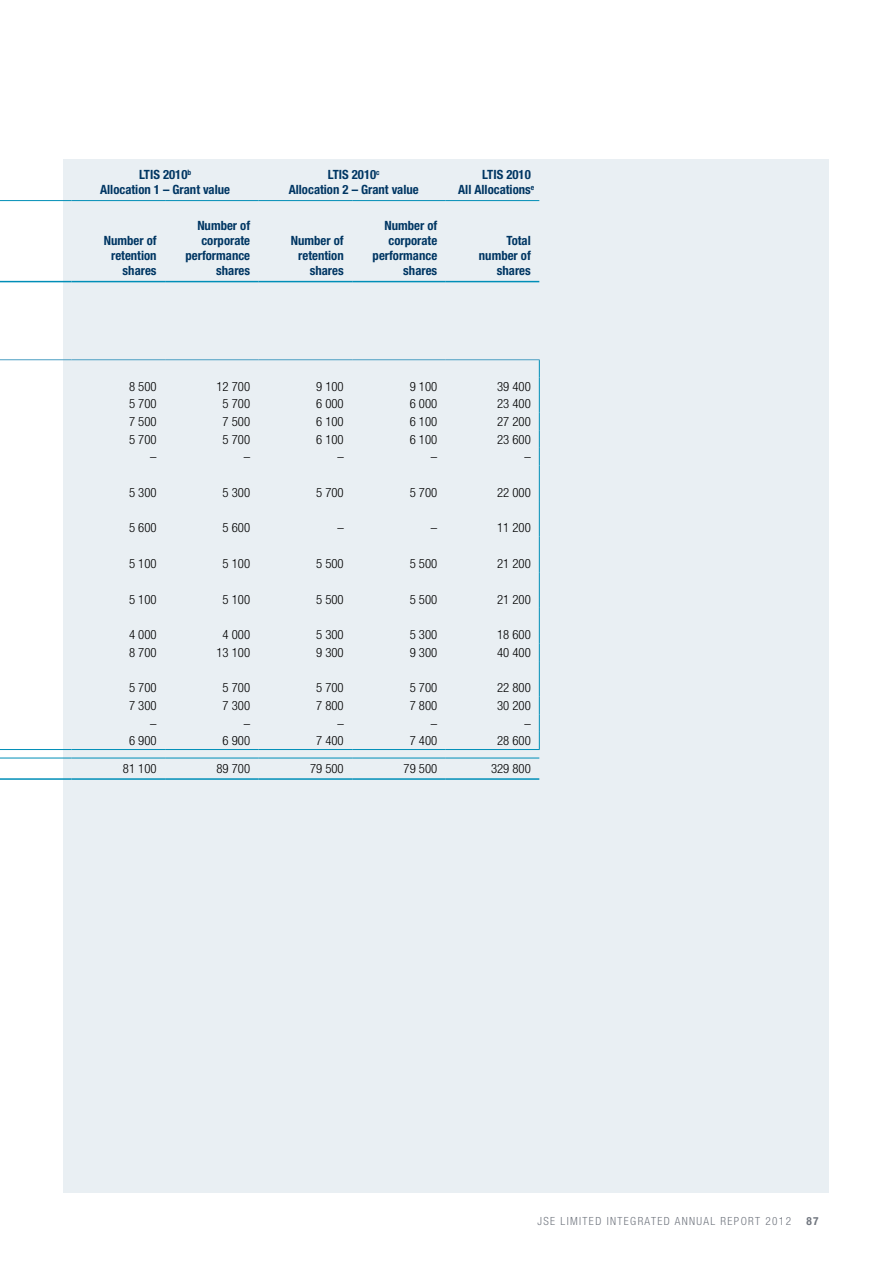
<style>
.page{position:relative;width:893px;height:1263px;background:#fff}
.page>*{position:absolute;margin:0;border:0;box-sizing:border-box;transform-origin:0 0}
.t1{font:300 condensed 12.75px "Helvetica Neue LT Std";color:#000}
.t2{font:700 condensed 12.75px/15px "Helvetica Neue LT Std";color:#003663;text-align:right}
.t3{font:300 condensed 11.25px "Helvetica Neue LT Std";letter-spacing:.12em;color:#727780}
.t4{font:700 condensed 11.25px "Helvetica Neue LT Std";color:#727780}
</style>
<div class="page">
<div style="left:64px;top:159px;width:765px;height:1034px;background:#e9eff3"></div>
<hr style="left:0;top:359px;width:72px;height:1px;background:#4a9ec2">
<hr style="left:72px;top:359px;width:93px;height:1px;background:#4a9ec2">
<hr style="left:165px;top:359px;width:94px;height:1px;background:#4a9ec2">
<hr style="left:259px;top:359px;width:93px;height:1px;background:#4a9ec2">
<hr style="left:352px;top:359px;width:94px;height:1px;background:#4a9ec2">
<hr style="left:446px;top:359px;width:94px;height:1px;background:#4a9ec2">
<hr style="left:0;top:200px;width:72px;height:1px;background:#008eb7">
<hr style="left:446px;top:200px;width:93px;height:1px;background:#008eb7">
<hr style="left:0;top:281px;width:72px;height:1px;background:#008eb7">
<hr style="left:72px;top:281px;width:93px;height:1px;background:#008eb7">
<hr style="left:165px;top:281px;width:94px;height:1px;background:#008eb7">
<hr style="left:259px;top:281px;width:93px;height:1px;background:#008eb7">
<hr style="left:352px;top:281px;width:94px;height:1px;background:#008eb7">
<hr style="left:446px;top:281px;width:93px;height:1px;background:#008eb7">
<hr style="left:0;top:758px;width:72px;height:1px;background:#008eb7">
<hr style="left:72px;top:758px;width:93px;height:1px;background:#008eb7">
<hr style="left:165px;top:758px;width:94px;height:1px;background:#008eb7">
<hr style="left:259px;top:758px;width:93px;height:1px;background:#008eb7">
<hr style="left:352px;top:758px;width:94px;height:1px;background:#008eb7">
<hr style="left:446px;top:758px;width:93px;height:1px;background:#008eb7">
<svg style="left:539px;top:360px;width:1px;height:105px"></svg>
<hr style="left:539px;top:465px;width:1px;height:36px;background:#008eb7">
<hr style="left:539px;top:501px;width:1px;height:36px;background:#008eb7">
<hr style="left:539px;top:537px;width:1px;height:35px;background:#008eb7">
<hr style="left:539px;top:572px;width:1px;height:36px;background:#008eb7">
<hr style="left:539px;top:608px;width:1px;height:35px;background:#008eb7">
<svg style="left:539px;top:643px;width:1px;height:18px"></svg>
<hr style="left:539px;top:661px;width:1px;height:36px;background:#008eb7">
<svg style="left:539px;top:697px;width:1px;height:52px"></svg>
<hr style="left:0;top:749px;width:72px;height:1px;background:#008eb7">
<hr style="left:72px;top:749px;width:93px;height:1px;background:#008eb7">
<hr style="left:165px;top:749px;width:94px;height:1px;background:#008eb7">
<hr style="left:259px;top:749px;width:93px;height:1px;background:#008eb7">
<hr style="left:352px;top:749px;width:94px;height:1px;background:#008eb7">
<hr style="left:446px;top:749px;width:94px;height:1px;background:#008eb7">
<hr style="left:0;top:778px;width:72px;height:2px;background:#008eb7">
<hr style="left:72px;top:778px;width:93px;height:2px;background:#008eb7">
<hr style="left:165px;top:778px;width:94px;height:2px;background:#008eb7">
<hr style="left:259px;top:778px;width:93px;height:2px;background:#008eb7">
<hr style="left:352px;top:778px;width:94px;height:2px;background:#008eb7">
<hr style="left:446px;top:778px;width:93px;height:2px;background:#008eb7">
<hr style="left:72px;top:200px;width:93px;height:1px;background:#008eb7">
<hr style="left:165px;top:200px;width:94px;height:1px;background:#008eb7">
<hr style="left:259px;top:200px;width:93px;height:1px;background:#008eb7">
<hr style="left:352px;top:200px;width:94px;height:1px;background:#008eb7">
<p class="t2" style="left:100px;top:167px;width:131px;text-align:center">LTIS 2010<sup>b<br></sup>Allocation 1 – Grant value</p>
<p class="t2" style="left:289px;top:167px;width:131px;text-align:center">LTIS 2010<sup>c<br></sup>Allocation 2 – Grant value</p>
<p class="t2" style="left:458px;top:167px;width:78px">LTIS 2010<br>All Allocations<sup>e</sup></p>
<p class="t2" style="left:104px;top:233px;width:54px">Number of retention shares</p>
<p class="t2" style="left:186px;top:218px;width:66px">Number of corporate performance shares</p>
<p class="t2" style="left:291px;top:233px;width:54px">Number of retention shares</p>
<p class="t2" style="left:373px;top:218px;width:66px">Number of corporate performance shares</p>
<p class="t2" style="left:479px;top:233px;width:53px">Total number of shares</p>
<p class="t1" style="left:129px;top:379px;width:29px">8 500</p>
<p class="t1" style="left:217px;top:379px;width:35px">12 700</p>
<p class="t1" style="left:316px;top:379px;width:29px">9 100</p>
<p class="t1" style="left:410px;top:379px;width:29px">9 100</p>
<p class="t1" style="left:497px;top:379px;width:35px">39 400</p>
<p class="t1" style="left:129px;top:396px;width:29px">5 700</p>
<p class="t1" style="left:223px;top:396px;width:29px">5 700</p>
<p class="t1" style="left:316px;top:396px;width:29px">6 000</p>
<p class="t1" style="left:410px;top:396px;width:29px">6 000</p>
<p class="t1" style="left:497px;top:396px;width:35px">23 400</p>
<p class="t1" style="left:129px;top:414px;width:29px">7 500</p>
<p class="t1" style="left:223px;top:414px;width:29px">7 500</p>
<p class="t1" style="left:316px;top:414px;width:29px">6 100</p>
<p class="t1" style="left:410px;top:414px;width:29px">6 100</p>
<p class="t1" style="left:497px;top:414px;width:35px">27 200</p>
<p class="t1" style="left:129px;top:432px;width:29px">5 700</p>
<p class="t1" style="left:223px;top:432px;width:29px">5 700</p>
<p class="t1" style="left:316px;top:432px;width:29px">6 100</p>
<p class="t1" style="left:410px;top:432px;width:29px">6 100</p>
<p class="t1" style="left:497px;top:432px;width:35px">23 600</p>
<p class="t1" style="left:150px;top:449px;width:8px">–</p>
<p class="t1" style="left:244px;top:449px;width:8px">–</p>
<p class="t1" style="left:337px;top:449px;width:8px">–</p>
<p class="t1" style="left:431px;top:449px;width:8px">–</p>
<p class="t1" style="left:524px;top:449px;width:8px">–</p>
<p class="t1" style="left:129px;top:485px;width:29px">5 300</p>
<p class="t1" style="left:223px;top:485px;width:29px">5 300</p>
<p class="t1" style="left:316px;top:485px;width:29px">5 700</p>
<p class="t1" style="left:410px;top:485px;width:29px">5 700</p>
<p class="t1" style="left:497px;top:485px;width:35px">22 000</p>
<p class="t1" style="left:129px;top:521px;width:29px">5 600</p>
<p class="t1" style="left:223px;top:521px;width:29px">5 600</p>
<p class="t1" style="left:337px;top:521px;width:8px">–</p>
<p class="t1" style="left:431px;top:521px;width:8px">–</p>
<p class="t1" style="left:497px;top:521px;width:35px">11 200</p>
<p class="t1" style="left:129px;top:556px;width:29px">5 100</p>
<p class="t1" style="left:223px;top:556px;width:29px">5 100</p>
<p class="t1" style="left:316px;top:556px;width:29px">5 500</p>
<p class="t1" style="left:410px;top:556px;width:29px">5 500</p>
<p class="t1" style="left:497px;top:556px;width:35px">21 200</p>
<p class="t1" style="left:129px;top:592px;width:29px">5 100</p>
<p class="t1" style="left:223px;top:592px;width:29px">5 100</p>
<p class="t1" style="left:316px;top:592px;width:29px">5 500</p>
<p class="t1" style="left:410px;top:592px;width:29px">5 500</p>
<p class="t1" style="left:497px;top:592px;width:35px">21 200</p>
<p class="t1" style="left:129px;top:627px;width:29px">4 000</p>
<p class="t1" style="left:223px;top:627px;width:29px">4 000</p>
<p class="t1" style="left:316px;top:627px;width:29px">5 300</p>
<p class="t1" style="left:410px;top:627px;width:29px">5 300</p>
<p class="t1" style="left:497px;top:627px;width:35px">18 600</p>
<p class="t1" style="left:129px;top:645px;width:29px">8 700</p>
<p class="t1" style="left:217px;top:645px;width:35px">13 100</p>
<p class="t1" style="left:316px;top:645px;width:29px">9 300</p>
<p class="t1" style="left:410px;top:645px;width:29px">9 300</p>
<p class="t1" style="left:497px;top:645px;width:35px">40 400</p>
<p class="t1" style="left:129px;top:681px;width:29px">5 700</p>
<p class="t1" style="left:223px;top:681px;width:29px">5 700</p>
<p class="t1" style="left:316px;top:681px;width:29px">5 700</p>
<p class="t1" style="left:410px;top:681px;width:29px">5 700</p>
<p class="t1" style="left:497px;top:681px;width:35px">22 800</p>
<p class="t1" style="left:129px;top:698px;width:29px">7 300</p>
<p class="t1" style="left:223px;top:698px;width:29px">7 300</p>
<p class="t1" style="left:316px;top:698px;width:29px">7 800</p>
<p class="t1" style="left:410px;top:698px;width:29px">7 800</p>
<p class="t1" style="left:497px;top:698px;width:35px">30 200</p>
<p class="t1" style="left:150px;top:716px;width:8px">–</p>
<p class="t1" style="left:244px;top:716px;width:8px">–</p>
<p class="t1" style="left:337px;top:716px;width:8px">–</p>
<p class="t1" style="left:431px;top:716px;width:8px">–</p>
<p class="t1" style="left:524px;top:716px;width:8px">–</p>
<p class="t1" style="left:129px;top:733px;width:29px">6 900</p>
<p class="t1" style="left:223px;top:733px;width:29px">6 900</p>
<p class="t1" style="left:316px;top:733px;width:29px">7 400</p>
<p class="t1" style="left:410px;top:733px;width:29px">7 400</p>
<p class="t1" style="left:497px;top:733px;width:35px">28 600</p>
<p class="t1" style="left:123px;top:761px;width:35px">81 100</p>
<p class="t1" style="left:217px;top:761px;width:35px">89 700</p>
<p class="t1" style="left:310px;top:761px;width:35px">79 500</p>
<p class="t1" style="left:404px;top:761px;width:35px">79 500</p>
<p class="t1" style="left:491px;top:761px;width:41px">329 800</p>
<p class="t3" style="left:537px;top:1214px;width:255px">JSE LIMITED INTEGRATED ANNUAL REPORT 2012</p>
<p class="t4" style="left:806px;top:1214px;width:14px">87</p>
</div>
